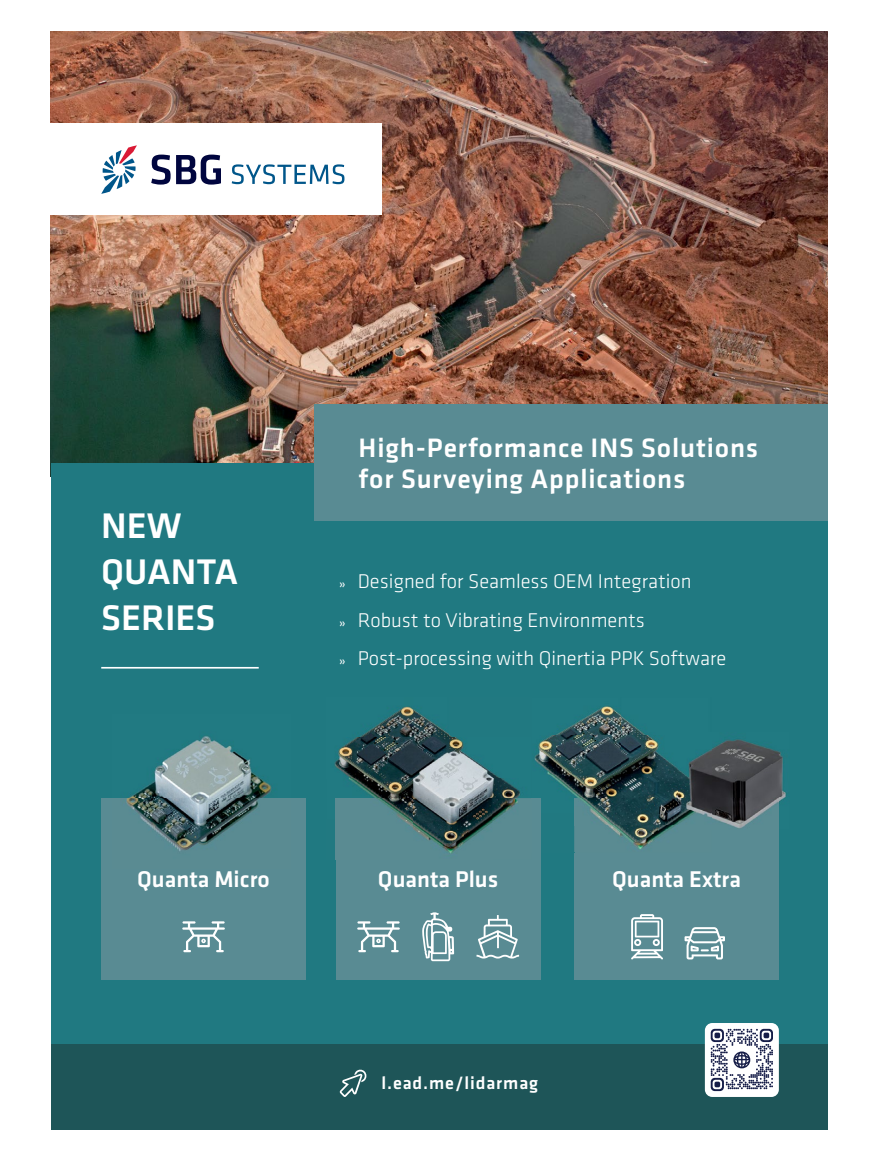
<style>
.page{position:relative;width:878px;height:1161px;background:#fff}
.page>*{position:absolute;margin:0;border:0;box-sizing:border-box;transform-origin:0 0}
.t1{font:500 36.9px/46px "Klavika";color:#fff}
.t2{font:500 27.6px/31.8px "Klavika";letter-spacing:.03em;color:#fff}
.t3{font:500 23.7px "Klavika";color:#fff}
.t4{font:300 20.7px/38.5px "Klavika";color:#fff}
.t5{font:500 18.3px "Klavika";letter-spacing:.05em;color:#fff}
.s1{font-family:"Klavika Basic";font-weight:400;font-size:13.05px}
</style>
<div class="page">
<img style="left:50px;top:31px;width:777px;height:432px">
<div style="left:50px;top:463px;width:777px;height:592px;background:#207981"></div>
<div style="left:50px;top:1044px;width:777px;height:86px;background:#1e5558"></div>
<div style="left:50px;top:123px;width:331px;height:92px;background:#fff"></div>
<svg style="left:151px;top:155px;width:70px;height:30px"></svg>
<svg style="left:232px;top:164px;width:112px;height:20px"></svg>
<svg style="left:101px;top:145px;width:36px;height:49px"></svg>
<div style="left:101px;top:798px;width:205px;height:181px;background:#598b93"></div>
<div style="left:336px;top:798px;width:204px;height:181px;background:#598b93"></div>
<div style="left:574px;top:798px;width:204px;height:181px;background:#598b93"></div>
<svg style="left:182px;top:921px;width:43px;height:31px"></svg>
<svg style="left:422px;top:912px;width:32px;height:49px"></svg>
<svg style="left:357px;top:921px;width:43px;height:31px"></svg>
<svg style="left:476px;top:915px;width:43px;height:44px"></svg>
<img style="left:334px;top:706px;width:166px;height:72px">
<img style="left:335px;top:778px;width:114px;height:41px">
<img style="left:449px;top:778px;width:71px;height:20px">
<img style="left:335px;top:819px;width:1px;height:41px">
<img style="left:336px;top:798px;width:182px;height:55px">
<img style="left:126px;top:736px;width:146px;height:115px">
<svg style="left:631px;top:914px;width:32px;height:45px"></svg>
<img style="left:551px;top:706px;width:98px;height:30px">
<img style="left:534px;top:736px;width:144px;height:39px">
<img style="left:540px;top:775px;width:81px;height:38px">
<img style="left:621px;top:775px;width:57px;height:23px">
<img style="left:540px;top:813px;width:1px;height:39px">
<img style="left:574px;top:798px;width:104px;height:27px">
<img style="left:574px;top:825px;width:102px;height:27px">
<img style="left:678px;top:739px;width:108px;height:90px">
<img style="left:711px;top:798px;width:67px;height:31px">
<svg style="left:684px;top:927px;width:41px;height:32px"></svg>
<div style="left:314px;top:404px;width:513px;height:117px;background:#598b93"></div>
<hr style="left:101px;top:667px;width:158px;height:2px;background:#fff">
<svg style="left:339px;top:1069px;width:28px;height:28px"></svg>
<div style="left:704px;top:1023px;width:74px;height:74px;background:#fff;border-radius:7px"></div>
<svg style="left:710px;top:1029px;width:63px;height:62px"></svg>
<h1 class="t1" style="left:101px;top:503px;width:138px">NEW<br>QUANTA<br>SERIES</h1>
<h2 class="t2" style="left:358px;top:432px;width:401px">High-Performance INS Solutions for Surveying Applications</h2>
<p class="t4" style="left:339px;top:563px;width:389px"><span class="s1">»</span> Designed for Seamless OEM Integration<br><span class="s1">»</span> Robust to Vibrating Environments<br><span class="s1">»</span> Post-processing with Qinertia PPK Software</p>
<p class="t3" style="left:137px;top:866px;width:134px">Quanta Micro</p>
<p class="t3" style="left:378px;top:866px;width:122px">Quanta Plus</p>
<p class="t3" style="left:612px;top:866px;width:130px">Quanta Extra</p>
<p class="t5" style="left:381px;top:1073px;width:158px">l.ead.me/lidarmag</p>
</div>
